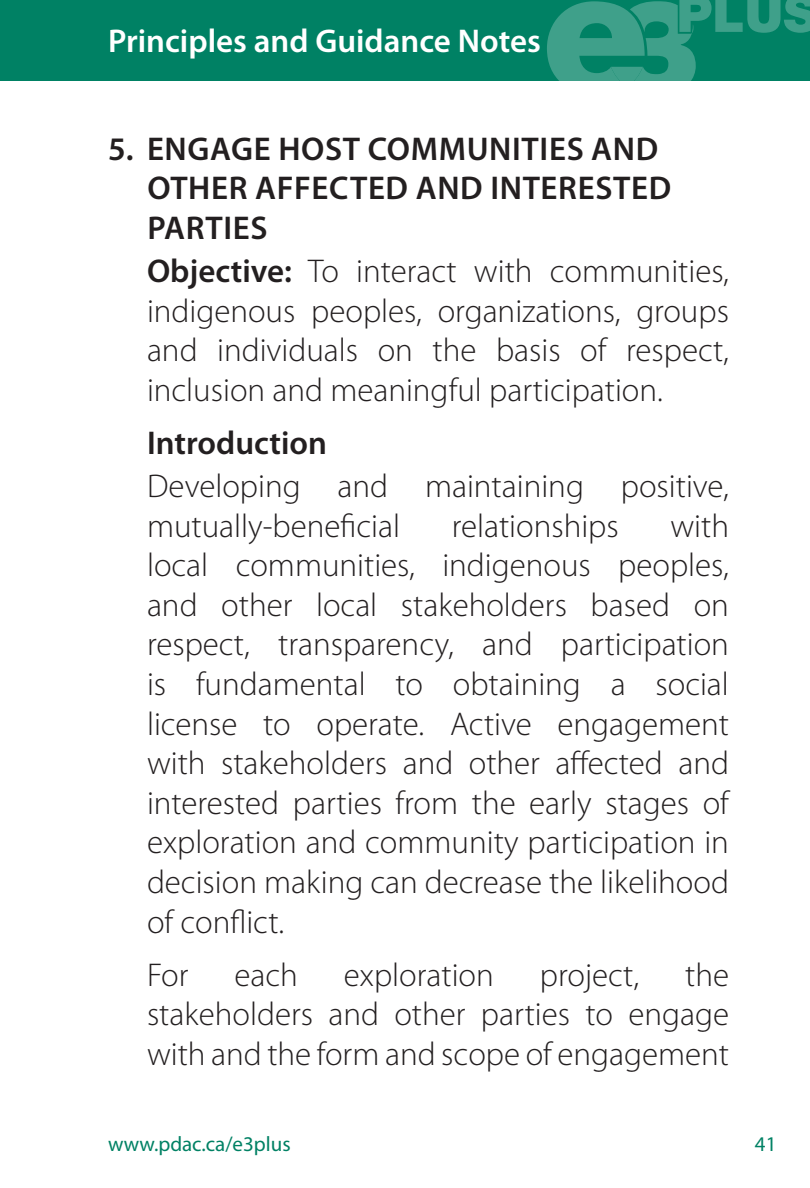
<style>
.page{position:relative;width:810px;height:1188px;background:#fff}
.page>*{position:absolute;margin:0;border:0;box-sizing:border-box;transform-origin:0 0}
.t1{font:300 33px/39.6px "Myriad Pro";color:#231f20;text-align:justify}
.t2{font:600 33px/39.6px "Myriad Pro";letter-spacing:.02em;color:#231f20}
.t3{font:600 33px "Myriad Pro";color:#fff}
.t4{font:600 33px "Myriad Pro";color:#231f20}
.t5{font:21px "Myriad Pro";color:#008164}
.s1{font-weight:600}
</style>
<div class="page">
<div style="left:0;top:0;width:810px;height:81px;background:#008164"></div>
<svg style="left:547px;top:0;width:263px;height:81px"></svg>
<p class="t3" style="left:108px;top:22px;width:434px">Principles and Guidance Notes</p>
<p class="t2" style="left:147px;top:129px;width:526px;text-indent:-39px">5. ENGAGE HOST COMMUNITIES AND<br>OTHER AFFECTED AND INTERESTED<br>PARTIES</p>
<p class="t1" style="left:147px;top:252px;width:584px"><span class="s1">Objective:</span> To interact with communities, indigenous peoples, organizations, groups and individuals on the basis of respect, inclusion and meaningful participation.</p>
<p class="t4" style="left:147px;top:425px;width:182px">Introduction</p>
<p class="t1" style="left:147px;top:467px;width:584px">Developing and maintaining positive, mutually-beneficial</p>
<p class="t1" style="left:147px;top:506px;width:584px;text-indent:523px">with local communities, indigenous peoples, and other local stakeholders based on respect, transparency, and participation is fundamental to obtaining a social license to operate. Active engagement with stakeholders and other affected and interested parties from the early stages of exploration and community participation in decision making can decrease the likelihood of conflict.</p>
<p class="t1" style="left:147px;top:955px;width:43px">For</p>
<p class="t1" style="left:234px;top:955px;width:65px">each</p>
<p class="t1" style="left:344px;top:955px;width:151px">exploration</p>
<p class="t1" style="left:540px;top:955px;width:101px">project,</p>
<p class="t1" style="left:452px;top:506px;width:169px">relationships</p>
<p class="t1" style="left:147px;top:955px;width:584px;text-indent:538px">the stakeholders and other parties to engage with and the form and scope of engagement</p>
<p class="t5" style="left:108px;top:1133px;width:184px">www.pdac.ca/e3plus</p>
<p class="t5" style="left:755px;top:1133px;width:23px">41</p>
</div>
